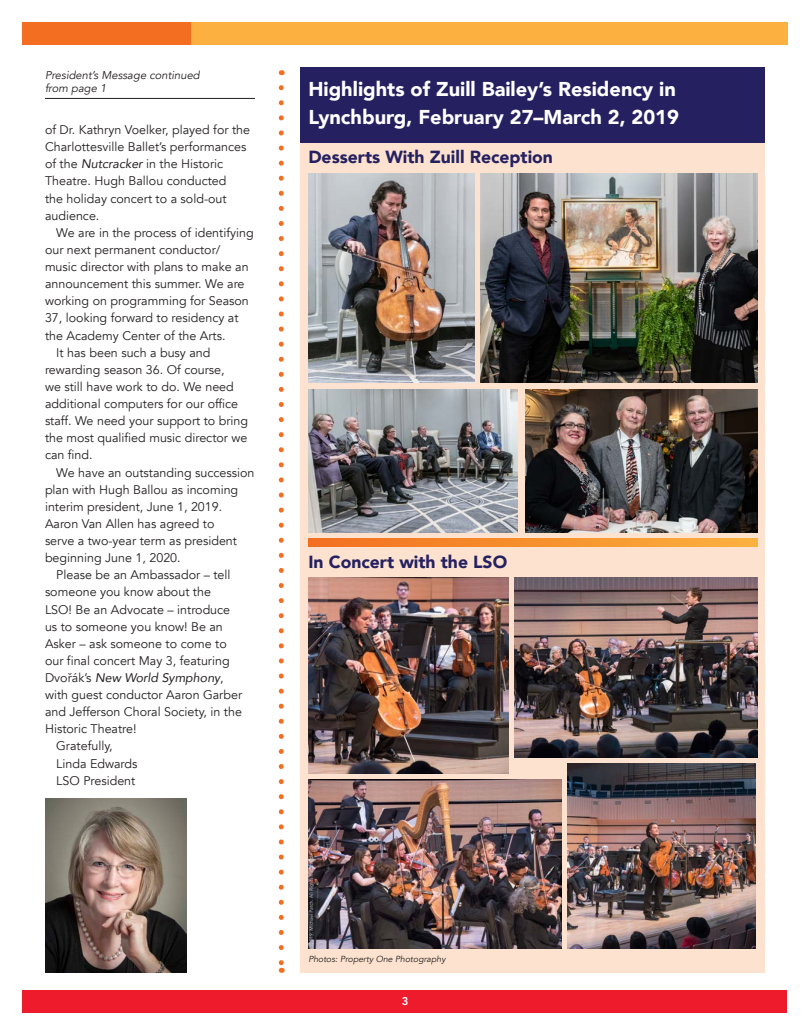
<style>
.page{position:relative;width:810px;height:1035px;background:#fff}
.page>*{position:absolute;margin:0;border:0;box-sizing:border-box;transform-origin:0 0}
.Headline_14_pt{font:900 20px/27.5px "Avenir";color:#fff}
.Headline_14_pt-2{font:900 17.5px "Avenir";color:#252161}
.Body{font:12.5px/17.1px "Avenir";color:#231f20}
.Paragraph_black{font:italic 11.25px/13.8px "Avenir";color:#231f20}
.Paragraph_black-2{font:800 11.25px "Avenir";color:#fff}
.Paragraph_black-3{font:italic 8.75px "Avenir";color:#231f20}
.s1{font-style:italic}
</style>
<div class="page">
<div style="left:22px;top:22px;width:169px;height:23px;background:#f36e21"></div>
<div style="left:191px;top:22px;width:597px;height:23px;background:#fbb03f"></div>
<div style="left:22px;top:990px;width:766px;height:22px;background:#ee1b2d"></div>
<div style="left:300px;top:87px;width:465px;height:886px;background:#fde3cf"></div>
<div style="left:300px;top:68px;width:465px;height:75px;background:#252161"></div>
<img style="left:45px;top:798px;width:141px;height:175px">
<hr style="left:45px;top:98px;width:210px;height:1px;background:#231f20">
<svg style="left:279px;top:88px;width:5px;height:885px"></svg>
<img style="left:308px;top:173px;width:166px;height:210px">
<img style="left:481px;top:173px;width:277px;height:210px">
<img style="left:308px;top:390px;width:209px;height:142px">
<img style="left:525px;top:390px;width:233px;height:142px">
<img style="left:514px;top:577px;width:244px;height:181px">
<img style="left:308px;top:577px;width:201px;height:196px">
<img style="left:308px;top:780px;width:253px;height:169px">
<img style="left:568px;top:764px;width:188px;height:185px">
<svg style="left:308px;top:539px;width:450px;height:7px;background:#f6902e"></svg>
<p class="Paragraph_black" style="left:45px;top:68px;width:156px">President’s Message continued from page 1</p>
<p class="Body" style="left:45px;top:121px;width:207px">of Dr. Kathryn Voelker, played for the<br>Charlottesville Ballet’s performances of the <span class="s1">Nutcracker</span> in the Historic<br>Theatre. Hugh Ballou conducted<br>the holiday concert to a sold-out audience.</p>
<p class="Body" style="left:45px;top:224px;width:210px;text-indent:11px">We are in the process of identifying our next permanent conductor/ music director with plans to make an announcement this summer. We are working on programming for Season 37, looking forward to residency at the Academy Center of the Arts.</p>
<p class="Body" style="left:45px;top:344px;width:205px;text-indent:11px">It has been such a busy and rewarding season 36. Of course,<br>we still have work to do. We need additional computers for our office staff. We need your support to bring the most qualified music director we can find.</p>
<p class="Body" style="left:45px;top:464px;width:211px;text-indent:11px">We have an outstanding succession plan with Hugh Ballou as incoming interim president, June 1, 2019.<br>Aaron Van Allen has agreed to<br>serve a two-year term as president beginning June 1, 2020.</p>
<p class="Body" style="left:45px;top:567px;width:199px;text-indent:11px">Please be an Ambassador – tell someone you know about the<br>LSO! Be an Advocate – introduce us to someone you know! Be an<br>Asker – ask someone to come to our final concert May 3, featuring<br>Dvořák’s <span class="s1">New World Symphony</span>, with guest conductor Aaron Garber and Jefferson Choral Society, in the<br>Historic Theatre!</p>
<p class="Body" style="left:56px;top:738px;width:58px">Gratefully,</p>
<p class="Body" style="left:56px;top:755px;width:83px">Linda Edwards</p>
<p class="Body" style="left:56px;top:772px;width:81px">LSO President</p>
<p class="Headline_14_pt" style="left:308px;top:75px;width:372px">Highlights of Zuill Bailey’s Residency in<br>Lynchburg, February 27–March 2, 2019</p>
<p class="Headline_14_pt-2" style="left:308px;top:142px;width:246px">Desserts With Zuill Reception</p>
<p class="Headline_14_pt-2" style="left:308px;top:547px;width:200px">In Concert with the LSO</p>
<p class="Paragraph_black-3" style="left:308px;top:954px;width:139px">Photos: Property One Photography</p>
<p class="Paragraph_black-2" style="left:402px;top:992px;width:8px">3</p>
</div>
